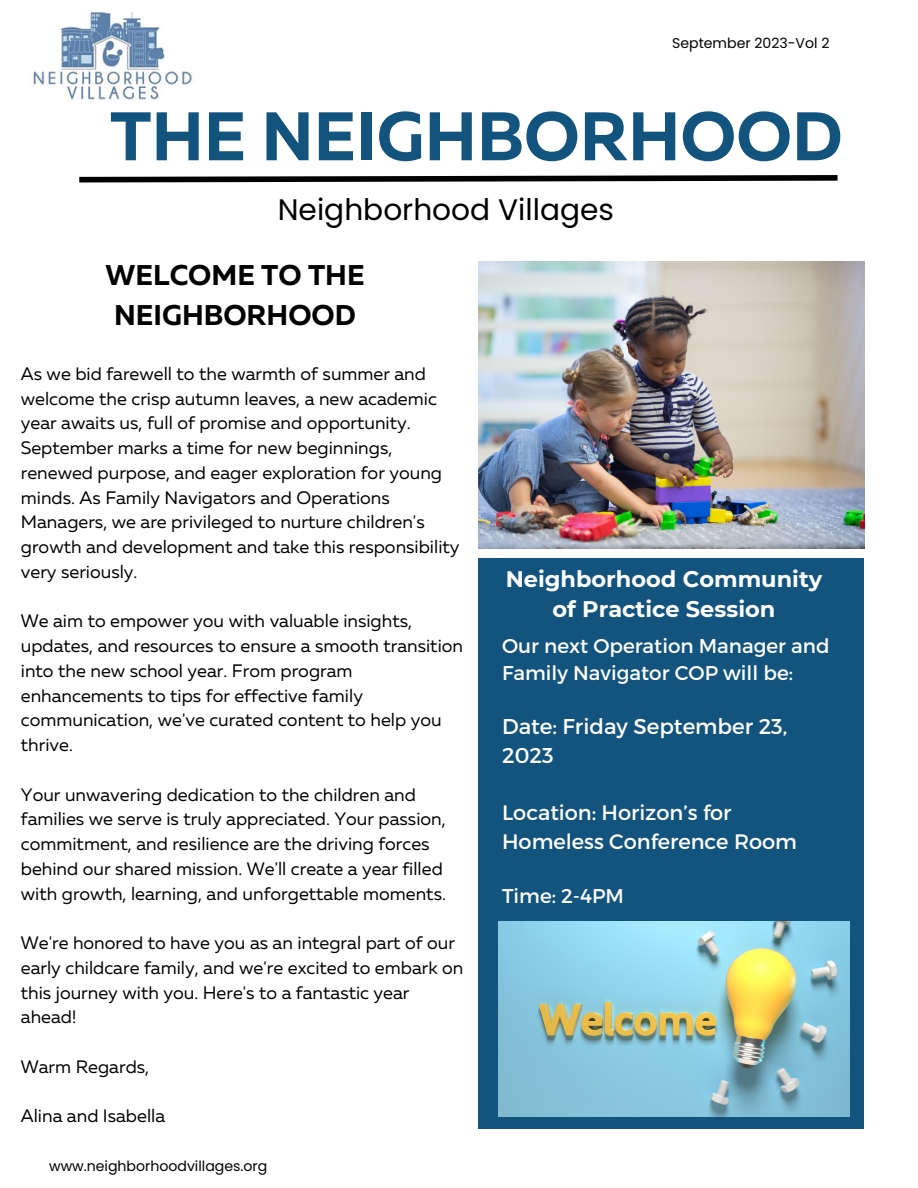
<style>
.page{position:relative;width:918px;height:1188px;background:#fff}
.page>*{position:absolute;margin:0;border:0;box-sizing:border-box;transform-origin:0 0}
.t1{font:700 68.55px "Muller";color:#13547e}
.t2{font:29.7px "Poppins";color:#000}
.t3{font:700 28.5px/39.3px "Muller";color:#000;text-align:center}
.t4{font:700 22.5px/30.3px "Montserrat";color:#fff;text-align:center}
.t5{font:21.45px/29px "Montserrat";color:#fff}
.t6{font:20.85px/29px "Montserrat";color:#fff}
.t7{font:19.95px/26.8px "Montserrat";color:#fff}
.t8{font:18px/24.8px "Muller";color:#000}
.t9{font:14.1px "Poppins";color:#000}
</style>
<div class="page">
<img style="left:478px;top:261px;width:386px;height:287px">
<svg style="left:79px;top:175px;width:759px;height:8px"></svg>
<div style="left:478px;top:558px;width:386px;height:571px;background:#13547e"></div>
<img style="left:498px;top:922px;width:351px;height:194px">
<img style="left:32px;top:12px;width:162px;height:88px">
<p class="t9" style="left:672px;top:33px;width:159px">September 2023-Vol 2</p>
<p class="t1" style="left:110px;top:108px;width:734px">THE NEIGHBORHOOD</p>
<p class="t2" style="left:278px;top:189px;width:338px">Neighborhood Villages</p>
<p class="t3" style="left:106px;top:258px;width:261px">WELCOME TO THE<br>NEIGHBORHOOD</p>
<p class="t8" style="left:21px;top:363px;width:440px">As we bid farewell to the warmth of summer and welcome the crisp autumn leaves, a new academic year awaits us, full of promise and opportunity.<br>September marks a time for new beginnings, renewed purpose, and eager exploration for young minds. As Family Navigators and Operations Managers, we are privileged to nurture children's growth and development and take this responsibility very seriously.</p>
<p class="t8" style="left:21px;top:610px;width:444px">We aim to empower you with valuable insights, updates, and resources to ensure a smooth transition into the new school year. From program enhancements to tips for effective family communication, we've curated content to help you thrive.</p>
<p class="t8" style="left:21px;top:783px;width:427px">Your unwavering dedication to the children and families we serve is truly appreciated. Your passion, commitment, and resilience are the driving forces behind our shared mission. We'll create a year filled with growth, learning, and unforgettable moments.</p>
<p class="t8" style="left:21px;top:932px;width:444px">We're honored to have you as an integral part of our early childcare family, and we're excited to embark on this journey with you. Here's to a fantastic year ahead!</p>
<p class="t8" style="left:21px;top:1056px;width:130px">Warm Regards,</p>
<p class="t8" style="left:21px;top:1105px;width:146px">Alina and Isabella</p>
<p class="t9" style="left:49px;top:1157px;width:220px">www.neighborhoodvillages.org</p>
<p class="t4" style="left:506px;top:563px;width:318px">Neighborhood Community of Practice Session</p>
<p class="t7" style="left:502px;top:631px;width:329px">Our next Operation Manager and<br>Family Navigator COP will be:</p>
<p class="t5" style="left:502px;top:711px;width:287px">Date: Friday September 23,<br>2023</p>
<p class="t6" style="left:502px;top:797px;width:296px">Location: Horizon’s for<br>Homeless Conference Room</p>
<p class="t7" style="left:502px;top:882px;width:123px">Time: 2-4PM</p>
</div>
